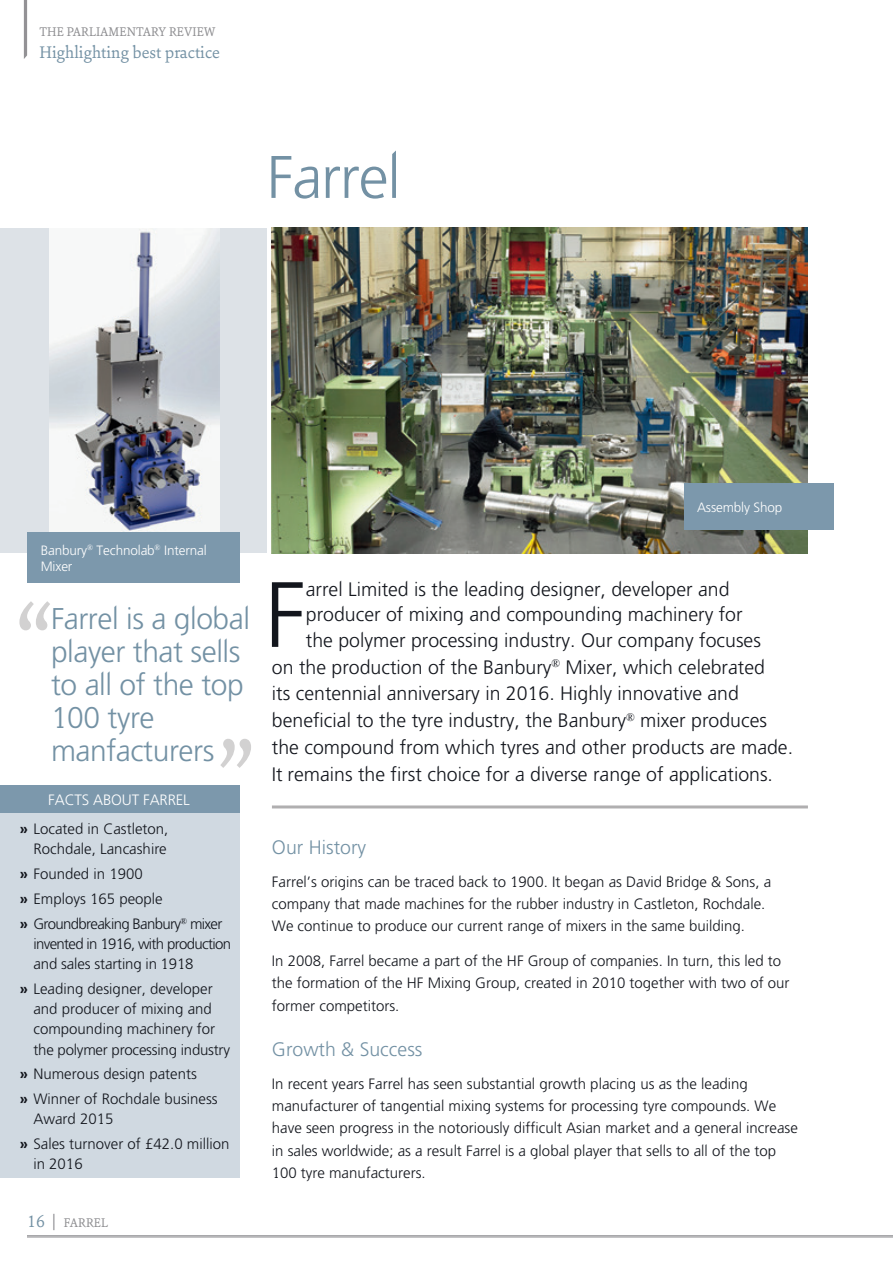
<style>
.page{position:relative;width:893px;height:1263px;background:#fff}
.page>*{position:absolute;margin:0;border:0;box-sizing:border-box;transform-origin:0 0}
.t1{font:114px "Sina Nova";color:#d2d1d1}
.Text_-_first_paragra{font:300 92.55px "Freeway";color:#13161d}
.Heading_article{font:300 60px "Freeway";letter-spacing:-.02em;color:#7391a4}
.Pull_quote_right{font:300 30px/33px "Freeway";letter-spacing:-.015em;color:#7391a4}
.Text_-_first_paragra-2{font:300 19.5px "Freeway";color:#13161d}
.Heading_A{font:300 19.5px "Freeway";color:#7391a4}
.Folio_number{font:18px "Sina Nova";color:#7391a4}
.Text{font:300 15px/22.2px "Freeway";color:#13161d}
.Text-2{font:300 15px/20.2px "Freeway";letter-spacing:-.045em;color:#13161d}
.ABOUT_US_-_title{font:300 15px "Freeway";letter-spacing:-.01em;color:#fff}
.Figure_legend{font:300 13.5px/16.2px "Freeway";letter-spacing:-.01em;color:#fff}
.TPRB_footer_grey_L{font:13.5px "Sina Nova";color:#8c8c8f}
.s1{font-family:"Freeway Demi";font-weight:400}
.s2{font-size:18px}
</style>
<div class="page">
<hr style="left:27px;top:1235px;width:866px;height:1px;background:#8c8c8f">
<hr style="left:27px;top:1237px;width:866px;height:1px;background:#8c8c8f">
<svg style="left:24px;top:0;width:3px;height:59px"></svg>
<div style="left:0;top:228px;width:266px;height:325px;background:#dde2e7"></div>
<img style="left:272px;top:227px;width:536px;height:326px">
<img style="left:49px;top:228px;width:170px;height:304px">
<div style="left:27px;top:532px;width:213px;height:50px;background:#7c98ac"></div>
<div style="left:684px;top:483px;width:149px;height:47px;background:#7c98ac"></div>
<hr style="left:272px;top:805px;width:536px;height:3px;background:#b0afb0">
<div style="left:0;top:785px;width:240px;height:29px;background:#7c98ac"></div>
<div style="left:0;top:814px;width:240px;height:364px;background:#d0d9e1"></div>
<p class="TPRB_footer_grey_L" style="left:40px;top:23px;width:178px">THE PARLIAMENTARY REVIEW</p>
<p class="Folio_number" style="left:39px;top:40px;width:182px">Highlighting best practice</p>
<p class="Heading_article" style="left:267px;top:143px;width:135px">Farrel</p>
<p class="Figure_legend" style="left:41px;top:542px;width:167px">Banbury<sup>®</sup> Technolab<sup>®</sup> Internal<br>Mixer</p>
<p class="t1" style="left:18px;top:566px;width:35px">“</p>
<p class="Pull_quote_right" style="left:51px;top:602px;width:201px">Farrel is a global player that sells to all of the top<br>100 tyre manfacturers</p>
<p class="t1" style="left:253px;top:803px;width:35px;rotate:-180deg">“</p>
<p class="ABOUT_US_-_title" style="left:48px;top:792px;width:111px">FACTS ABOUT Farrel</p>
<p class="Text" style="left:20px;top:819px;width:150px;line-height:20.2px;text-align:right"><span class="s1">»</span> Located in Castleton,<br>Rochdale, Lancashire</p>
<p class="Text" style="left:20px;top:863px;width:124px"><span class="s1">»</span> Founded in 1900</p>
<p class="Text" style="left:20px;top:887px;width:144px"><span class="s1">»</span> Employs 165 people</p>
<p class="Text-2" style="left:33px;top:913px;width:199px;text-indent:-14px"><span class="s1">»</span> Groundbreaking Banbury<sup>®</sup> mixer invented in 1916, with production and sales starting in 1918</p>
<p class="Text" style="left:33px;top:978px;width:198px;line-height:20.2px;text-indent:-14px"><span class="s1">»</span> Leading designer, developer and producer of mixing and compounding machinery for the polymer processing industry</p>
<p class="Text" style="left:20px;top:1063px;width:178px"><span class="s1">»</span> Numerous design patents</p>
<p class="Text" style="left:33px;top:1089px;width:186px;line-height:20.2px;text-indent:-14px"><span class="s1">»</span> Winner of Rochdale business<br>Award 2015</p>
<p class="Text" style="left:33px;top:1134px;width:197px;line-height:20.2px;text-indent:-14px"><span class="s1">»</span> Sales turnover of £42.0 million in 2016</p>
<p class="Folio_number" style="left:27px;top:1209px;width:19px">16</p>
<p class="TPRB_footer_grey_L" style="left:52px;top:1213px;width:58px"><span class="s2">|</span> FARREL</p>
<p class="Figure_legend" style="left:697px;top:499px;width:87px">Assembly Shop</p>
<p class="Text_-_first_paragra" style="left:265px;top:562px;width:43px">F</p>
<p class="Text_-_first_paragra-2" style="left:306px;top:578px;width:425px">arrel Limited is the leading designer, developer and</p>
<p class="Text_-_first_paragra-2" style="left:306px;top:604px;width:438px">producer of mixing and compounding machinery for</p>
<p class="Text_-_first_paragra-2" style="left:306px;top:629px;width:457px">the polymer processing industry. Our company focuses</p>
<p class="Text_-_first_paragra-2" style="left:272px;top:656px;width:494px">on the production of the Banbury<sup>®</sup> Mixer, which celebrated</p>
<p class="Text_-_first_paragra-2" style="left:272px;top:683px;width:468px">its centennial anniversary in 2016. Highly innovative and</p>
<p class="Text_-_first_paragra-2" style="left:272px;top:709px;width:497px">beneficial to the tyre industry, the Banbury<sup>®</sup> mixer produces</p>
<p class="Text_-_first_paragra-2" style="left:272px;top:736px;width:523px">the compound from which tyres and other products are made.</p>
<p class="Text_-_first_paragra-2" style="left:272px;top:763px;width:503px">It remains the first choice for a diverse range of applications.</p>
<p class="Heading_A" style="left:272px;top:836px;width:96px">Our History</p>
<p class="Text" style="left:272px;top:870px;width:501px">Farrel’s origins can be traced back to 1900. It began as David Bridge &amp; Sons, a company that made machines for the rubber industry in Castleton, Rochdale.<br>We continue to produce our current range of mixers in the same building.</p>
<p class="Text" style="left:272px;top:950px;width:519px">In 2008, Farrel became a part of the HF Group of companies. In turn, this led to the formation of the HF Mixing Group, created in 2010 together with two of our former competitors.</p>
<p class="Heading_A" style="left:272px;top:1038px;width:152px">Growth &amp; Success</p>
<p class="Text" style="left:272px;top:1072px;width:527px">In recent years Farrel has seen substantial growth placing us as the leading manufacturer of tangential mixing systems for processing tyre compounds. We have seen progress in the notoriously difficult Asian market and a general increase in sales worldwide; as a result Farrel is a global player that sells to all of the top 100 tyre manufacturers.</p>
</div>
